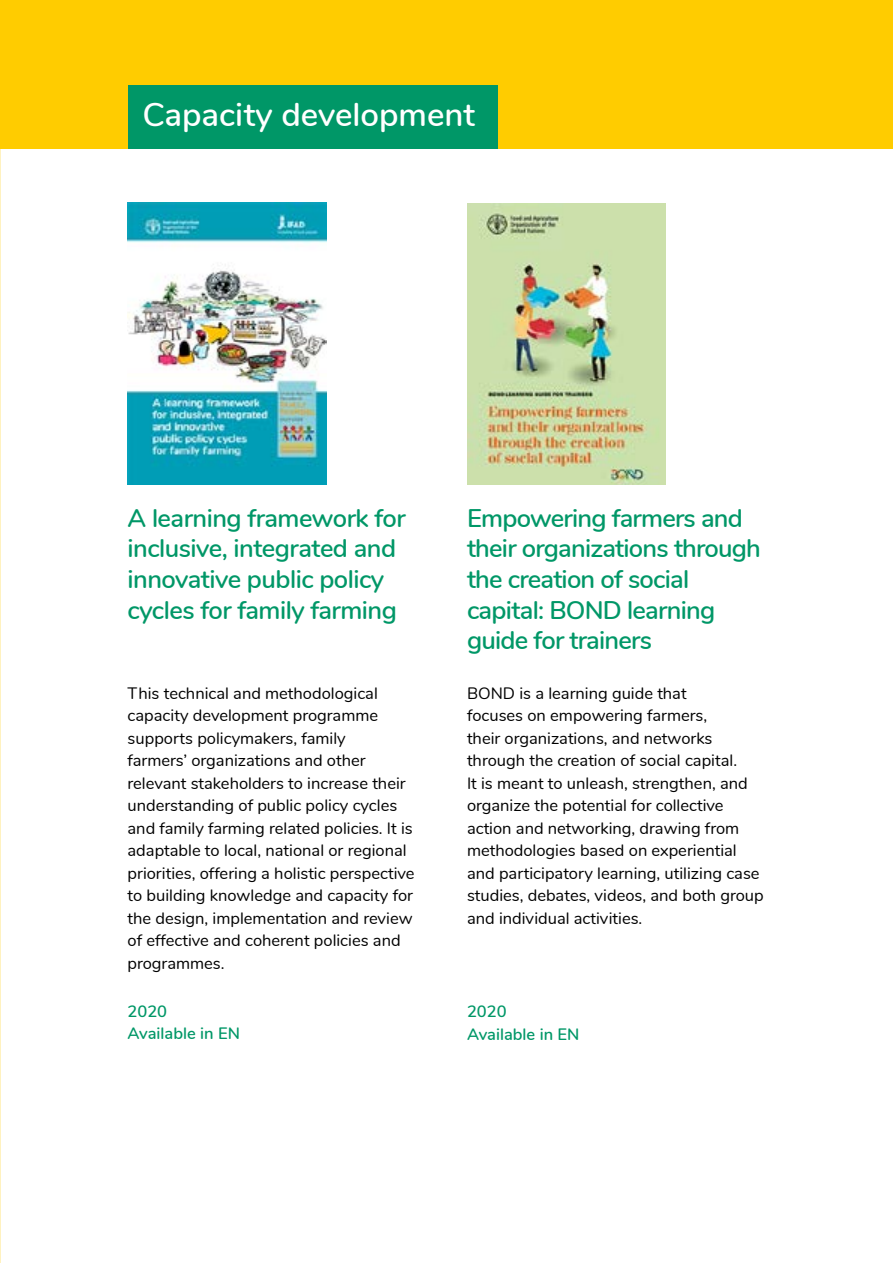
<style>
.page{position:relative;width:893px;height:1263px;background:#fff}
.page>*{position:absolute;margin:0;border:0;box-sizing:border-box;transform-origin:0 0}
.t1{font:600 33px "Nunito";color:#fff}
.t2{font:600 25.5px/30.6px "Nunito";letter-spacing:-.03em;color:#009767}
.t3{font:16.5px/22.5px "Nunito";color:#000}
.t4{font:600 16.5px/22.5px "Nunito";color:#009767}
</style>
<div class="page">
<div style="left:0;top:0;width:893px;height:148px;background:#fc0"></div>
<img style="left:467px;top:203px;width:198px;height:281px">
<div style="left:128px;top:85px;width:369px;height:64px;background:#009767"></div>
<img style="left:128px;top:203px;width:198px;height:281px">
<img style="left:0;top:0;width:1px;height:530px">
<h1 class="t1" style="left:142px;top:90px;width:334px">Capacity development</h1>
<h2 class="t2" style="left:128px;top:501px;width:280px">A learning framework for inclusive, integrated and innovative public policy cycles for family farming</h2>
<p class="t3" style="left:128px;top:681px;width:289px">This technical and methodological capacity development programme supports policymakers, family<br>farmers’ organizations and other relevant stakeholders to increase their understanding of public policy cycles and family farming related policies. It is adaptable to local, national or regional priorities, offering a holistic perspective to building knowledge and capacity for the design, implementation and review of effective and coherent policies and programmes.</p>
<p class="t4" style="left:128px;top:999px;width:114px">2020<br>Available in EN</p>
<h2 class="t2" style="left:467px;top:501px;width:295px">Empowering farmers and their organizations through the creation of social capital: BOND learning guide for trainers</h2>
<p class="t3" style="left:467px;top:681px;width:298px">BOND is a learning guide that<br>focuses on empowering farmers,<br>their organizations, and networks through the creation of social capital.<br>It is meant to unleash, strengthen, and organize the potential for collective action and networking, drawing from methodologies based on experiential and participatory learning, utilizing case studies, debates, videos, and both group and individual activities.</p>
<p class="t4" style="left:467px;top:999px;width:114px">2020<br>Available in EN</p>
</div>
